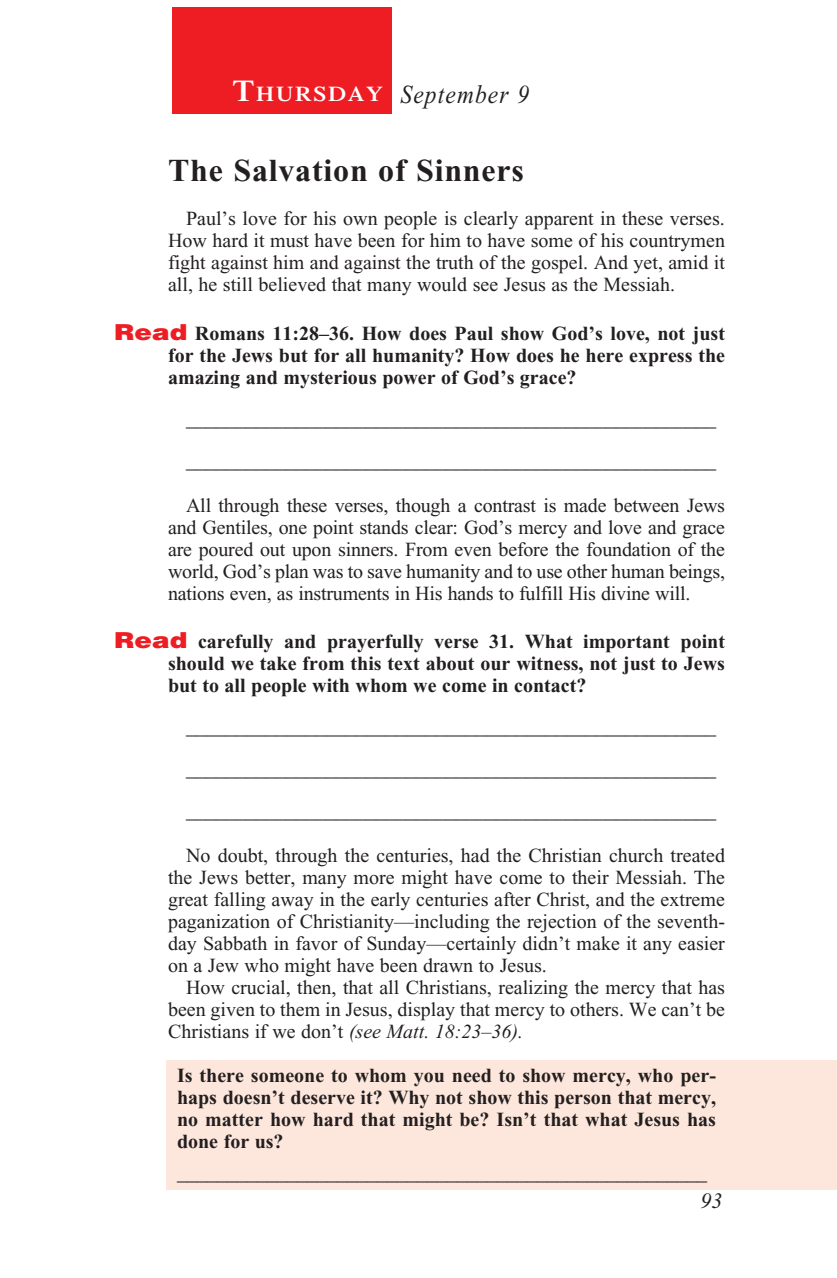
<style>
.page{position:relative;width:837px;height:1278px;background:#fff}
.page>*{position:absolute;margin:0;border:0;box-sizing:border-box;transform-origin:0 0}
._01-Daily_head{font:700 32px "Times New Roman";letter-spacing:.025em;color:#231f20}
._00-Month-Day{font:italic 26px "Times New Roman";letter-spacing:.05em;color:#231f20;scale:.9 1}
.t1{font:italic 22px "Times New Roman";color:#231f20}
.t2{font:600 21px "Times";letter-spacing:.07em;color:#fff;scale:1.1 1}
._4-Body_Copy{font:20px/22px "Times New Roman";color:#231f20;text-align:justify}
._6-question{font:700 20px/22px "Times New Roman";color:#231f20;text-align:justify}
.x-screened_box-text{font:700 20px/22px "Times New Roman";color:#231f20;text-align:justify}
.s1{font-size:30px}
.s2{font-family:"Helvetica";font-weight:900;font-size:22px;color:#ee1d23}
.s3{font-style:italic}
</style>
<div class="page">
<div style="left:166px;top:1060px;width:671px;height:130px;background:#fde7dc"></div>
<div style="left:172px;top:7px;width:220px;height:107px;background:#ee1d23"></div>
<p class="t2" style="left:232px;top:82px;width:138px"><span class="s1">T</span>HURSDAY</p>
<p class="_00-Month-Day" style="left:400px;top:80px;width:144px">September 9</p>
<p class="_01-Daily_head" style="left:168px;top:153px;width:357px">The Salvation of Sinners</p>
<p class="_4-Body_Copy" style="left:168px;top:208px;width:558px;text-indent:18px">Paul’s love for his own people is clearly apparent in these verses.<br>How hard it must have been for him to have some of his countrymen fight against him and against the truth of the gospel. And yet, amid it all, he still believed that many would see Jesus as the Messiah.</p>
<p class="_6-question" style="left:168px;top:322px;width:558px;text-indent:-54px"><span class="s2">Read</span> Romans 11:28–36. How does Paul show God’s love, not just for the Jews but for all humanity? How does he here express the amazing and mysterious power of God’s grace?</p>
<p class="_4-Body_Copy" style="left:186px;top:408px;width:531px">_____________________________________________________</p>
<p class="_4-Body_Copy" style="left:186px;top:450px;width:531px">_____________________________________________________</p>
<p class="_4-Body_Copy" style="left:168px;top:494px;width:558px;text-indent:18px">All through these verses, though a contrast is made between Jews and Gentiles, one point stands clear: God’s mercy and love and grace are poured out upon sinners. From even before the foundation of the world, God’s plan was to save humanity and to use other human beings, nations even, as instruments in His hands to fulfill His divine will.</p>
<p class="_6-question" style="left:168px;top:631px;width:558px;text-indent:-54px"><span class="s2">Read</span> carefully and prayerfully verse 31. What important point should we take from this text about our witness, not just to Jews but to all people with whom we come in contact?</p>
<p class="_4-Body_Copy" style="left:186px;top:717px;width:531px">_____________________________________________________</p>
<p class="_4-Body_Copy" style="left:186px;top:759px;width:531px">_____________________________________________________</p>
<p class="_4-Body_Copy" style="left:186px;top:801px;width:531px">_____________________________________________________</p>
<p class="_4-Body_Copy" style="left:168px;top:845px;width:558px;text-indent:18px">No doubt, through the centuries, had the Christian church treated the Jews better, many more might have come to their Messiah. The great falling away in the early centuries after Christ, and the extreme paganization of Christianity—including the rejection of the seventh&shy;day Sabbath in favor of Sunday—certainly didn’t make it any easier on a Jew who might have been drawn to Jesus.</p>
<p class="_4-Body_Copy" style="left:168px;top:977px;width:558px;text-indent:18px">How crucial, then, that all Christians, realizing the mercy that has been given to them in Jesus, display that mercy to others. We can’t be Christians if we don’t <span class="s3">(see Matt. 18:23–36).</span></p>
<p class="x-screened_box-text" style="left:177px;top:1065px;width:540px">Is there someone to whom you need to show mercy, who per&shy;haps doesn’t deserve it? Why not show this person that mercy, no matter how hard that might be? Isn’t that what Jesus has done for us?</p>
<p class="x-screened_box-text" style="left:177px;top:1163px;width:532px">_____________________________________________________</p>
<p class="t1" style="left:701px;top:1189px;width:23px">93</p>
</div>
